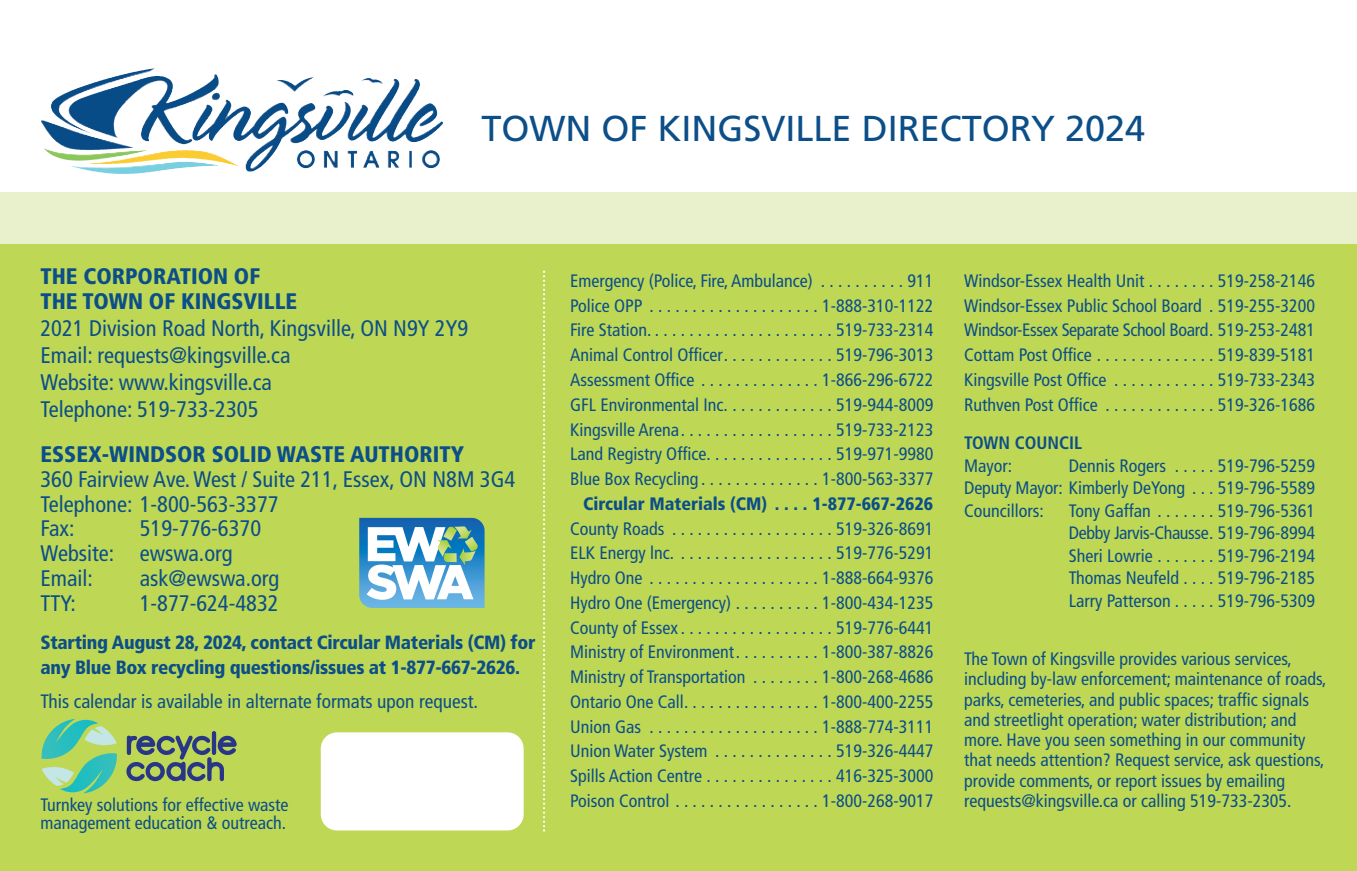
<style>
.page{position:relative;width:1357px;height:871px;background:#fff}
.page>*{position:absolute;margin:0;border:0;box-sizing:border-box;transform-origin:0 0}
.t1{font:36px "Frutiger LT Std";color:#0c4e88}
.t2{font:condensed 22.5px/24.8px "Frutiger LT Std";color:#0c4e88}
.t3{font:900 condensed 22.5px/24.8px "Frutiger LT Std";color:#0c4e88}
.t4{font:condensed 19.35px "Frutiger LT Std";color:#0c4e88}
.t5{font:900 condensed 19.12px/24.8px "Frutiger LT Std";letter-spacing:-.015em;color:#0c4e88}
.t6{font:condensed 18px/24.8px "Frutiger LT Std";color:#0c4e88;text-align:justify}
.t7{font:900 condensed 18px "Frutiger LT Std";color:#0c4e88}
.t8{font:700 condensed 18px "Frutiger LT Std";color:#0c4e88}
</style>
<div class="page">
<div style="left:0;top:192px;width:1357px;height:72px;background:#e8f1cc"></div>
<div style="left:0;top:244px;width:1357px;height:627px;background:#bed856"></div>
<svg style="left:41px;top:719px;width:76px;height:74px"></svg>
<svg style="left:126px;top:731px;width:111px;height:51px"></svg>
<div style="left:321px;top:732px;width:203px;height:98px;background:#fff;border-radius:16px"></div>
<img style="left:71px;top:72px;width:79px;height:26px">
<svg style="left:359px;top:518px;width:125px;height:90px;background:#86bad6"></svg>
<svg style="left:543px;top:271px;width:2px;height:560px"></svg>
<h1 class="t1" style="left:481px;top:114px;width:665px">TOWN OF KINGSVILLE DIRECTORY 2024</h1>
<p class="t3" style="left:40px;top:266px;width:258px">THE CORPORATION OF<br>THE TOWN OF KINGSVILLE</p>
<p class="t2" style="left:40px;top:317px;width:429px;line-height:27px">2021 Division Road North, Kingsville, ON N9Y 2Y9<br>Email: requests@kingsville.ca<br>Website: www.kingsville.ca<br>Telephone: 519-733-2305</p>
<p class="t3" style="left:40px;top:444px;width:425px">ESSEX-WINDSOR SOLID WASTE AUTHORITY</p>
<p class="t2" style="left:40px;top:468px;width:476px">360 Fairview Ave.West / Suite 211, Essex, ON N8M 3G4<br>Telephone: 1-800-563-3377<br>Fax:</p>
<p class="t2" style="left:40px;top:518px;width:222px;text-indent:99px">519-776-6370<br>Website: ewswa.org<br>Email:</p>
<p class="t2" style="left:140px;top:567px;width:141px">ask@ewswa.org</p>
<p class="t2" style="left:40px;top:592px;width:37px">TTY:</p>
<p class="t2" style="left:140px;top:592px;width:140px">1-877-624-4832</p>
<p class="t5" style="left:40px;top:631px;width:496px">Starting August 28, 2024, contact Circular Materials (CM) for any Blue Box recycling questions/issues at 1-877-667-2626.</p>
<p class="t4" style="left:40px;top:693px;width:439px">This calendar is available in alternate formats upon request.</p>
<p class="t6" style="left:40px;top:797px;width:249px;line-height:18px">Turnkey solutions for effective waste management education &amp; outreach.</p>
<p class="t6" style="left:570px;top:270px;width:365px">Emergency (Police, Fire, Ambulance) . . . . . . . . . . 911<br>Police OPP . . . . . . . . . . . . . . . . . . . . 1-888-310-1122<br>Fire Station. . . . . . . . . . . . . . . . . . . . . . 519-733-2314<br>Animal Control Officer. . . . . . . . . . . . . 519-796-3013<br>Assessment Office . . . . . . . . . . . . . . 1-866-296-6722<br>GFL Environmental Inc. . . . . . . . . . . . . 519-944-8009<br>Kingsville Arena. . . . . . . . . . . . . . . . . . 519-733-2123<br>Land Registry Office. . . . . . . . . . . . . . . 519-971-9980<br>Blue Box Recycling . . . . . . . . . . . . . . 1-800-563-3377</p>
<p class="t7" style="left:583px;top:496px;width:352px">Circular Materials (CM) . . . . 1-877-667-2626</p>
<p class="t6" style="left:570px;top:517px;width:365px">County Roads . . . . . . . . . . . . . . . . . . . 519-326-8691<br>ELK Energy lnc. . . . . . . . . . . . . . . . . . . 519-776-5291<br>Hydro One . . . . . . . . . . . . . . . . . . . . 1-888-664-9376<br>Hydro One (Emergency) . . . . . . . . . . 1-800-434-1235<br>County of Essex . . . . . . . . . . . . . . . . . . 519-776-6441<br>Ministry of Environment. . . . . . . . . . 1-800-387-8826<br>Ministry of Transportation . . . . . . . . 1-800-268-4686<br>Ontario One Call. . . . . . . . . . . . . . . . 1-800-400-2255<br>Union Gas . . . . . . . . . . . . . . . . . . . . 1-888-774-3111<br>Union Water System . . . . . . . . . . . . . . 519-326-4447<br>Spills Action Centre . . . . . . . . . . . . . . . 416-325-3000<br>Poison Control . . . . . . . . . . . . . . . . . 1-800-268-9017</p>
<p class="t6" style="left:964px;top:270px;width:352px">Windsor-Essex Health Unit . . . . . . . . 519-258-2146<br>Windsor-Essex Public School Board . 519-255-3200<br>Windsor-Essex Separate School Board. 519-253-2481<br>Cottam Post Office . . . . . . . . . . . . . . 519-839-5181<br>Kingsville Post Office . . . . . . . . . . . . 519-733-2343<br>Ruthven Post Office . . . . . . . . . . . . . 519-326-1686</p>
<p class="t8" style="left:964px;top:435px;width:119px">TOWN COUNCIL</p>
<p class="t6" style="left:964px;top:454px;width:49px">Mayor:</p>
<p class="t6" style="left:964px;top:455px;width:352px;line-height:22.5px;text-indent:105px">Dennis Rogers . . . . . 519-796-5259<br>Deputy Mayor: Kimberly DeYong . . . 519-796-5589<br>Councillors:</p>
<p class="t6" style="left:1069px;top:500px;width:248px;line-height:22.5px">Tony Gaffan . . . . . . . 519-796-5361<br>Debby Jarvis-Chausse. 519-796-8994<br>Sheri Lowrie . . . . . . . 519-796-2194<br>Thomas Neufeld . . . . 519-796-2185<br>Larry Patterson . . . . . 519-796-5309</p>
<p class="t6" style="left:964px;top:650px;width:364px;line-height:20.2px;text-align:left">The Town of Kingsville provides various services, including by-law enforcement; maintenance of roads, parks, cemeteries, and public spaces; traffic signals and streetlight operation; water distribution; and more. Have you seen something in our community that needs attention? Request service, ask questions, provide comments, or report issues by emailing requests@kingsville.ca or calling 519-733-2305.</p>
</div>
